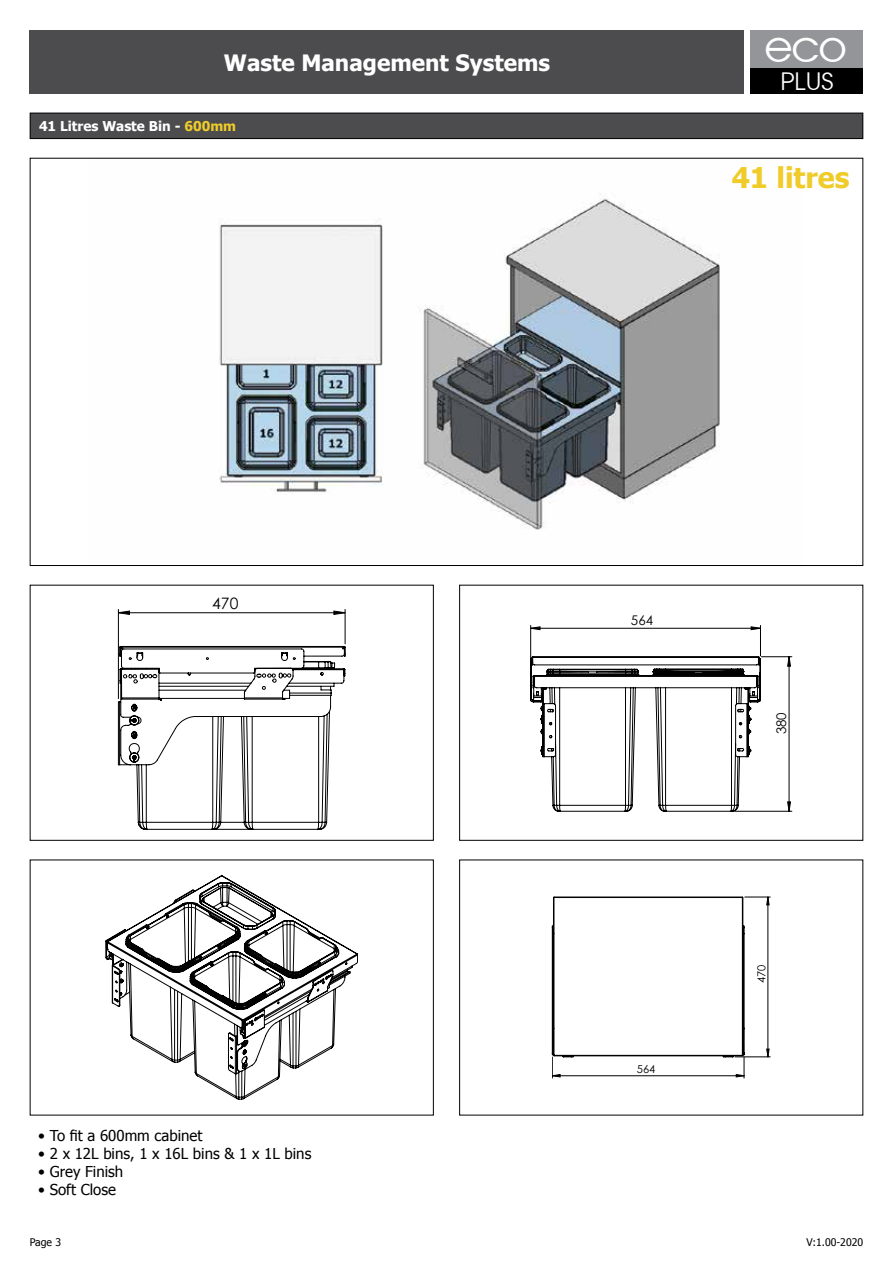
<style>
.page{position:relative;width:893px;height:1263px;background:#fff}
.page>*{position:absolute;margin:0;border:0;box-sizing:border-box;transform-origin:0 0}
.t1{font:44.4px "Avant Garde";color:#fff}
.t2{font:700 28.5px "Tahoma";color:#efcc29}
.t3{font:24px "Avant Garde";color:#fff}
.t4{font:700 22.5px "Tahoma";color:#fff}
.t5{font:15.75px "Century Gothic";color:#010101}
.t6{font:15px "Tahoma";color:#000}
.t7{font:700 13.5px "Tahoma";color:#fff}
.t8{font:13.35px "Century Gothic";color:#010101}
.t9{font:11.1px "Century Gothic";color:#010101}
.t10{font:10.5px "Tahoma";color:#000}
.s1{color:#efcc29}
</style>
<div class="page">
<div style="left:30px;top:113px;width:833px;height:26px;background:#4c4c4e"></div>
<div style="left:30px;top:113px;width:833px;height:26px;border:1px solid #000"></div>
<div style="left:30px;top:30px;width:714px;height:64px;background:#4c4c4e"></div>
<img style="left:219px;top:198px;width:501px;height:332px">
<hr style="left:118px;top:612px;width:227px;height:1px;background:#010101">
<hr style="left:345px;top:609px;width:1px;height:35px;background:#010101">
<hr style="left:118px;top:609px;width:1px;height:90px;background:#010101">
<svg style="left:333px;top:610px;width:13px;height:5px"></svg>
<svg style="left:118px;top:610px;width:12px;height:5px"></svg>
<svg style="left:118px;top:645px;width:227px;height:185px"></svg>
<div style="left:30px;top:585px;width:404px;height:256px;border:1px solid #000"></div>
<svg style="left:106px;top:875px;width:252px;height:224px"></svg>
<hr style="left:531px;top:628px;width:229px;height:1px;background:#010101">
<hr style="left:760px;top:625px;width:1px;height:31px;background:#010101">
<hr style="left:530px;top:625px;width:1px;height:49px;background:#010101">
<hr style="left:735px;top:811px;width:57px;height:1px;background:#010101">
<hr style="left:761px;top:656px;width:31px;height:1px;background:#010101">
<svg style="left:751px;top:626px;width:9px;height:4px"></svg>
<svg style="left:530px;top:626px;width:11px;height:4px"></svg>
<svg style="left:787px;top:656px;width:4px;height:156px"></svg>
<svg style="left:530px;top:656px;width:231px;height:156px"></svg>
<div style="left:459px;top:585px;width:404px;height:256px;border:1px solid #000"></div>
<svg style="left:552px;top:896px;width:218px;height:182px"></svg>
<div style="left:750px;top:30px;width:113px;height:38px;background:#939598"></div>
<div style="left:750px;top:68px;width:113px;height:26px;background:#000"></div>
<h3 class="t4" style="left:224px;top:47px;width:328px">Waste Management Systems</h3>
<p class="t7" style="left:39px;top:117px;width:199px">41 Litres Waste Bin - <span class="s1">600mm</span></p>
<h1 class="t1" style="left:764px;top:18px;width:85px">eco</h1>
<h3 class="t3" style="left:780px;top:66px;width:54px">PLUS</h3>
<h2 class="t2" style="left:732px;top:158px;width:119px">41 litres</h2>
<p class="t5" style="left:212px;top:592px;width:28px">470</p>
<p class="t6" style="left:38px;top:1125px;width:166px">• To fit a 600mm cabinet</p>
<p class="t6" style="left:38px;top:1143px;width:275px">• 2 x 12L bins, 1 x 16L bins &amp; 1 x 1L bins</p>
<p class="t6" style="left:38px;top:1161px;width:87px">• Grey Finish</p>
<p class="t6" style="left:38px;top:1179px;width:79px">• Soft Close</p>
<p class="t8" style="left:631px;top:611px;width:24px">564</p>
<p class="t9" style="left:637px;top:1061px;width:20px">564</p>
<p class="t8" style="left:772px;top:734px;width:24px;rotate:-90deg">380</p>
<p class="t9" style="left:754px;top:983px;width:20px;rotate:-90deg">470</p>
<p class="t10" style="left:30px;top:1234px;width:33px">Page 3</p>
<p class="t10" style="left:806px;top:1234px;width:58px">V:1.00-2020</p>
</div>
